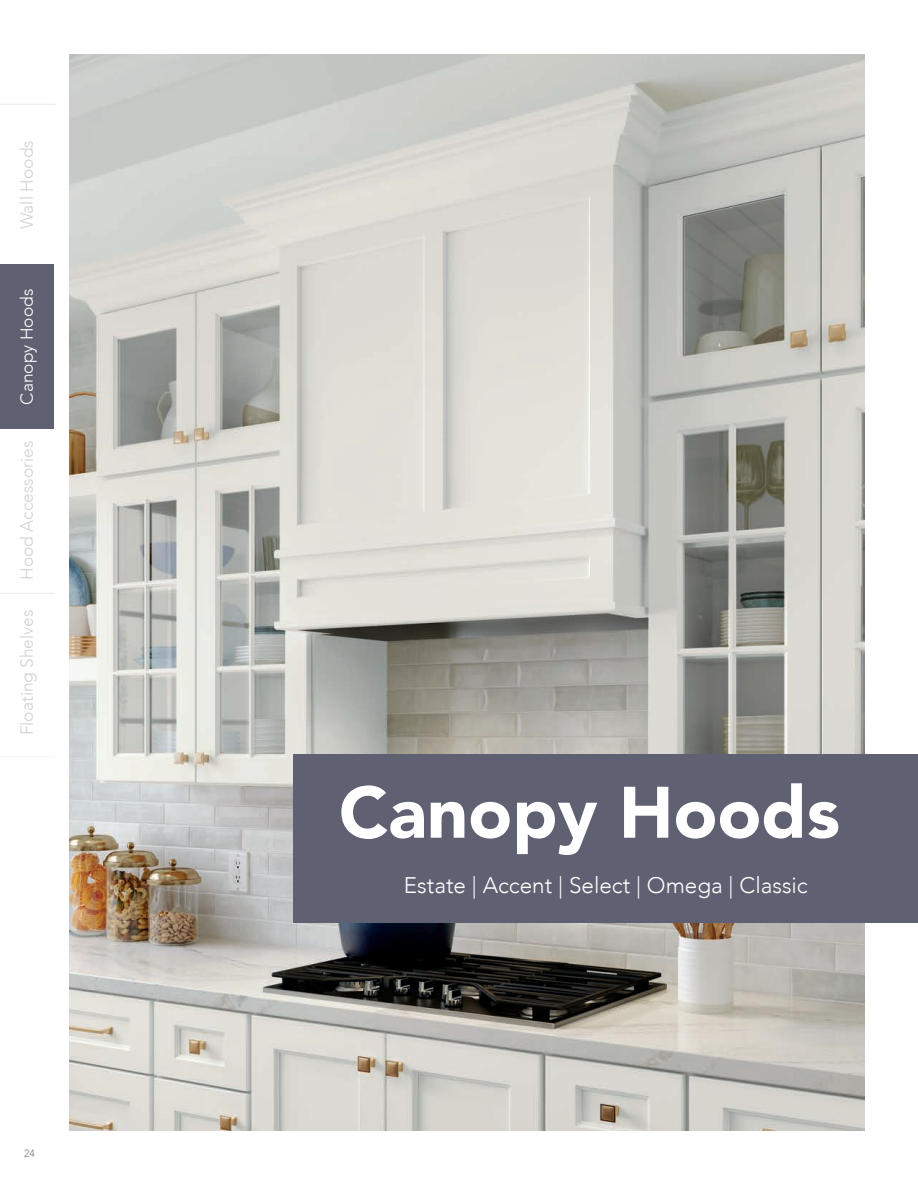
<style>
.page{position:relative;width:918px;height:1188px;background:#fff}
.page>*{position:absolute;margin:0;border:0;box-sizing:border-box;transform-origin:0 0}
.t1{font:900 72px "Avenir";color:#fff}
.t2{font:300 22.5px "Avenir";color:#fff}
.t3{font:300 17.4px "Avenir";color:#d1d2d4}
.t4{font:300 17.4px "Avenir";color:#fff}
.t5{font:300 10.5px "Avenir";color:#76787b}
</style>
<div class="page">
<div style="left:0;top:265px;width:54px;height:164px;background:#5f6071"></div>
<hr style="left:0;top:104px;width:55px;height:1px;background:#dcdddf">
<hr style="left:0;top:593px;width:55px;height:1px;background:#dcdddf">
<hr style="left:0;top:756px;width:55px;height:1px;background:#dcdddf">
<img style="left:69px;top:54px;width:795px;height:1076px">
<div style="left:294px;top:754px;width:624px;height:168px;background:#5f6071"></div>
<p class="t3" style="left:16px;top:229px;width:90px;rotate:-90deg">Wall Hoods</p>
<p class="t4" style="left:16px;top:405px;width:117px;rotate:-90deg">Canopy Hoods</p>
<p class="t3" style="left:16px;top:580px;width:140px;rotate:-90deg">Hood Accessories</p>
<p class="t3" style="left:16px;top:735px;width:127px;rotate:-90deg">Floating Shelves</p>
<p class="t5" style="left:24px;top:1147px;width:12px">24</p>
<h1 class="t1" style="left:339px;top:751px;width:503px">Canopy Hoods</h1>
<p class="t2" style="left:404px;top:872px;width:405px">Estate | Accent | Select | Omega | Classic</p>
</div>
